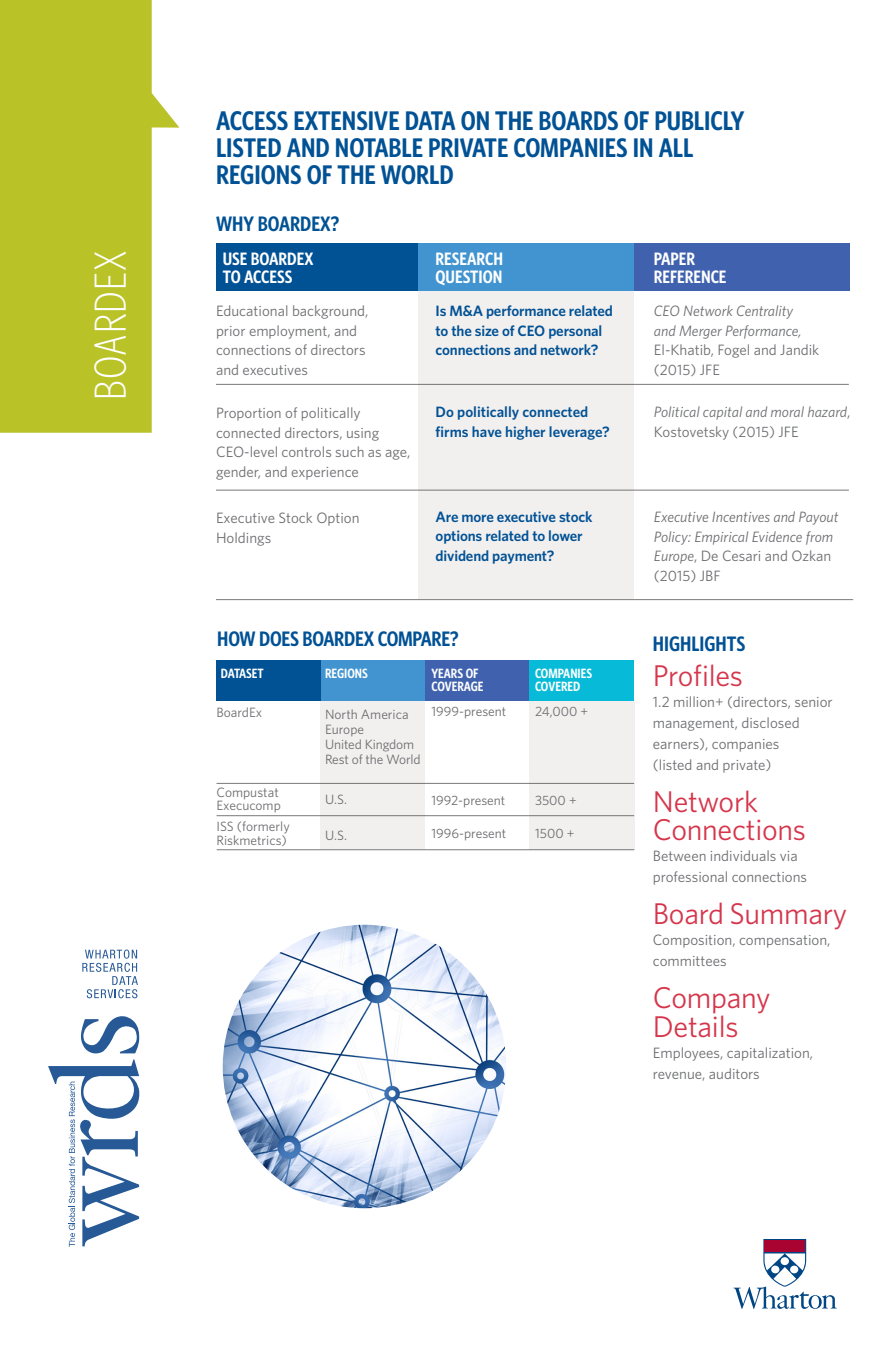
<style>
.page{position:relative;width:891px;height:1350px;background:#fff}
.page>*{position:absolute;margin:0;border:0;box-sizing:border-box;transform-origin:0 0}
.t1{font:300 45px "Whitney Condensed";letter-spacing:.02em;color:#fff}
.t2{font:30px/28.5px "Whitney";letter-spacing:-.01em;color:#d5364c}
.t3{font:600 27px/27px "Whitney Condensed";color:#015195}
.t4{font:600 21px "Whitney Condensed";letter-spacing:-.01em;color:#015195}
.t5{font:600 18px/18px "Whitney Condensed";color:#fff}
.t6{font:15px/19.5px "Whitney";color:#6c6d70}
.t7{font:italic 15px/19.5px "Whitney";color:#6c6d70}
.t8{font:600 15px/19.5px "Whitney";letter-spacing:-.01em;color:#015195}
.t9{font:13.5px/13.5px "Whitney";color:#6c6d70}
.t10{font:600 13.5px/13.5px "Whitney Condensed";color:#fff}
.s1{font-style:normal}
</style>
<div class="page">
<div style="left:418px;top:289px;width:216px;height:310px;background:#f2f0ef"></div>
<svg style="left:0;top:0;width:179px;height:433px;background:#c3ca46"></svg>
<div style="left:216px;top:243px;width:202px;height:48px;background:#015195"></div>
<div style="left:418px;top:243px;width:216px;height:48px;background:#4194d0"></div>
<div style="left:634px;top:243px;width:216px;height:48px;background:#4062ae"></div>
<hr style="left:216px;top:384px;width:633px;height:1px;background:#231f20">
<hr style="left:216px;top:490px;width:633px;height:1px;background:#231f20">
<hr style="left:216px;top:599px;width:637px;height:1px;background:#231f20">
<div style="left:529px;top:701px;width:105px;height:149px;background:#f2f0ef"></div>
<div style="left:321px;top:701px;width:104px;height:148px;background:#f2f0ef"></div>
<div style="left:217px;top:660px;width:104px;height:41px;background:#015195"></div>
<div style="left:321px;top:660px;width:104px;height:41px;background:#4194d0"></div>
<div style="left:425px;top:660px;width:105px;height:41px;background:#4062ae"></div>
<div style="left:530px;top:660px;width:104px;height:41px;background:#07bbd8"></div>
<hr style="left:217px;top:815px;width:417px;height:1px;background:#231f20">
<hr style="left:217px;top:783px;width:417px;height:1px;background:#231f20">
<hr style="left:217px;top:849px;width:417px;height:1px;background:#231f20">
<img style="left:223px;top:925px;width:283px;height:283px;border-radius:142px">
<svg style="left:48px;top:1016px;width:92px;height:231px"></svg>
<svg style="left:82px;top:950px;width:56px;height:48px"></svg>
<svg style="left:734px;top:1239px;width:103px;height:70px"></svg>
<div style="left:765px;top:1241px;width:40px;height:11px;background:#a90332"></div>
<p class="t1" style="left:84px;top:400px;width:150px;rotate:-90deg">BOARDEX</p>
<p class="t3" style="left:216px;top:106px;width:530px">ACCESS EXTENSIVE DATA ON THE BOARDS OF PUBLICLY<br>LISTED AND NOTABLE PRIVATE COMPANIES IN ALL<br>REGIONS OF THE WORLD</p>
<p class="t4" style="left:216px;top:211px;width:125px">WHY BOARDEX?</p>
<p class="t5" style="left:223px;top:249px;width:92px">USE BOARDEX<br>TO ACCESS</p>
<p class="t6" style="left:216px;top:301px;width:154px">Educational background, prior employment, and connections of directors and executives</p>
<p class="t6" style="left:216px;top:403px;width:196px">Proportion of politically connected directors, using<br>CEO-level controls such as age, gender, and experience</p>
<p class="t6" style="left:216px;top:508px;width:145px">Executive Stock Option<br>Holdings</p>
<p class="t5" style="left:436px;top:249px;width:69px">RESEARCH<br>QUESTION</p>
<p class="t8" style="left:436px;top:301px;width:179px">Is M&amp;A performance related to the size of CEO personal connections and network?</p>
<p class="t8" style="left:436px;top:402px;width:176px">Do politically connected firms have higher leverage?</p>
<p class="t8" style="left:436px;top:507px;width:158px">Are more executive stock options related to lower dividend payment?</p>
<p class="t4" style="left:217px;top:626px;width:243px">HOW DOES BOARDEX COMPARE?</p>
<p class="t10" style="left:221px;top:666px;width:44px">DATASET</p>
<p class="t9" style="left:217px;top:705px;width:47px">BoardEx</p>
<p class="t9" style="left:217px;top:785px;width:66px">Compustat<br>Execucomp</p>
<p class="t9" style="left:217px;top:819px;width:75px">ISS (formerly<br>Riskmetrics)</p>
<p class="t10" style="left:325px;top:666px;width:44px">REGIONS</p>
<p class="t9" style="left:325px;top:708px;width:85px">North America</p>
<p class="t9" style="left:325px;top:723px;width:41px">Europe</p>
<p class="t9" style="left:325px;top:738px;width:91px">United Kingdom</p>
<p class="t9" style="left:325px;top:753px;width:97px">Rest of the World</p>
<p class="t9" style="left:325px;top:792px;width:24px">U.S.</p>
<p class="t9" style="left:325px;top:828px;width:24px">U.S.</p>
<p class="t10" style="left:431px;top:666px;width:54px">YEARS OF<br>COVERAGE</p>
<p class="t9" style="left:431px;top:704px;width:76px">1999-present</p>
<p class="t9" style="left:431px;top:793px;width:76px">1992-present</p>
<p class="t9" style="left:431px;top:826px;width:76px">1996-present</p>
<p class="t10" style="left:535px;top:666px;width:59px">COMPANIES<br>COVERED</p>
<p class="t9" style="left:535px;top:704px;width:55px">24,000 +</p>
<p class="t9" style="left:535px;top:793px;width:43px">3500 +</p>
<p class="t9" style="left:535px;top:826px;width:41px">1500 +</p>
<p class="t5" style="left:654px;top:249px;width:74px">PAPER<br>REFERENCE</p>
<p class="t7" style="left:654px;top:301px;width:149px">CEO Network Centrality and Merger Performance,</p>
<p class="t6" style="left:654px;top:340px;width:167px">El-Khatib, Fogel and Jandik (2015) JFE</p>
<p class="t7" style="left:654px;top:402px;width:198px">Political capital and moral hazard<span class="s1">,<br>Kostovetsky (2015) JFE</span></p>
<p class="t7" style="left:654px;top:507px;width:186px">Executive Incentives and Payout<br>Policy: Empirical Evidence from<br>Europe<span class="s1">, De Cesari and Ozkan (2015) JBF</span></p>
<p class="t4" style="left:653px;top:631px;width:94px">HIGHLIGHTS</p>
<p class="t2" style="left:653px;top:660px;width:92px">Profiles</p>
<p class="t6" style="left:653px;top:691px;width:181px;line-height:21px">1.2 million+ (directors, senior management, disclosed earners), companies<br>(listed and private)</p>
<p class="t2" style="left:653px;top:786px;width:155px">Network<br>Connections</p>
<p class="t6" style="left:653px;top:845px;width:156px;line-height:21px">Between individuals via professional connections</p>
<p class="t2" style="left:653px;top:899px;width:196px">Board Summary</p>
<p class="t6" style="left:653px;top:929px;width:179px;line-height:21px">Composition, compensation, committees</p>
<p class="t2" style="left:653px;top:983px;width:119px">Company<br>Details</p>
<p class="t6" style="left:653px;top:1042px;width:162px;line-height:21px">Employees, capitalization, revenue, auditors</p>
</div>
